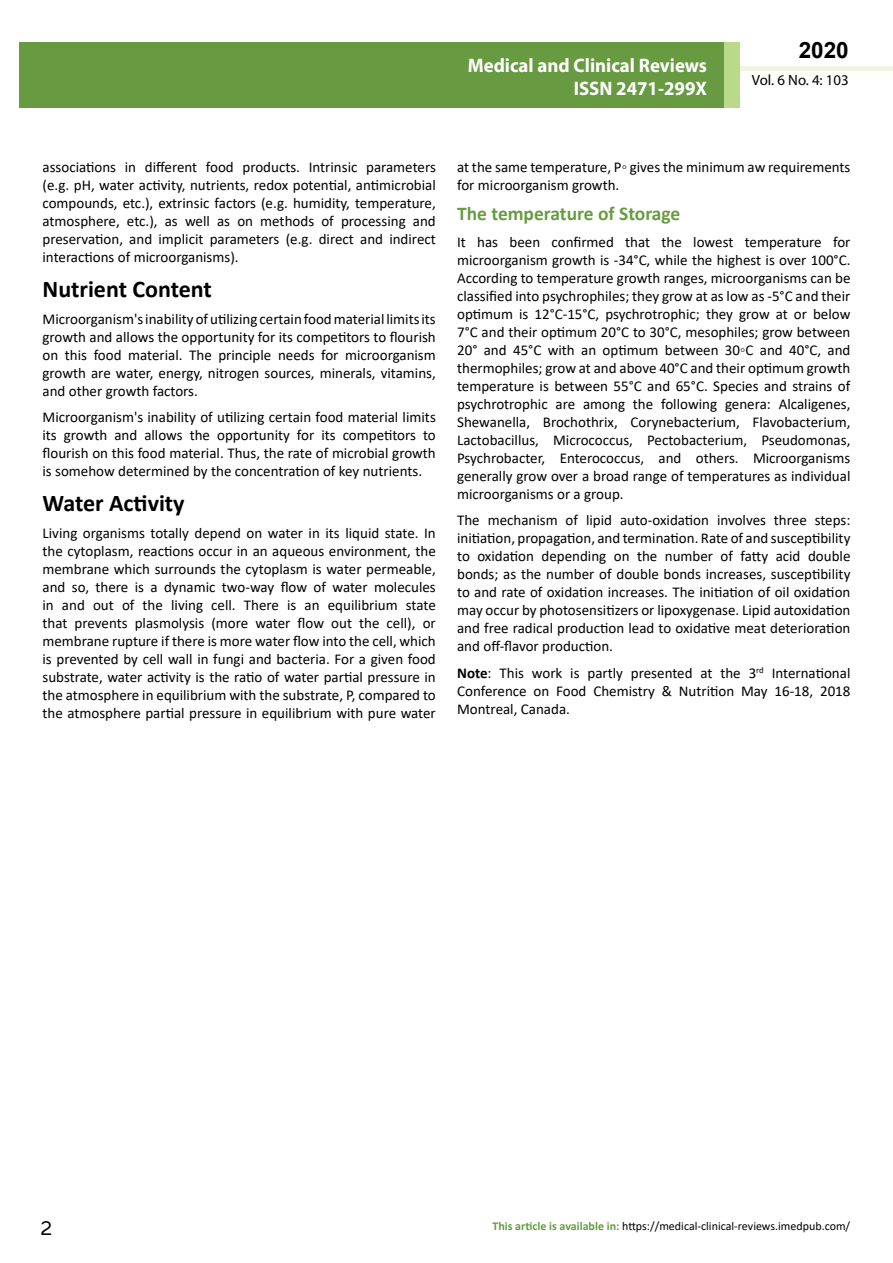
<style>
.page{position:relative;width:893px;height:1263px;background:#fff}
.page>*{position:absolute;margin:0;border:0;box-sizing:border-box;transform-origin:0 0}
.t1{font:25.5px "Tunga";color:#000}
.t2{font:700 24px "Calibri";color:#000}
.t3{font:700 22.5px "Arial";color:#000}
.t4{font:700 19.65px/23.5px "Myriad Pro";color:#fff;text-align:right;scale:.96 1}
.t5{font:700 19.5px "Calibri";color:#689b41}
.t6{font:15px/18px "Calibri";color:#000;text-align:justify}
.t7{font:14.85px "Myriad Pro";color:#000}
.t8{font:12px "Calibri";color:#000}
.s1{font-weight:700}
.s2{font-weight:700;color:#689b41}
</style>
<div class="page">
<div style="left:722px;top:66px;width:171px;height:5px;background:#eef5e0"></div>
<div style="left:19px;top:42px;width:706px;height:66px;background:#689b41"></div>
<div style="left:725px;top:42px;width:15px;height:66px;background:#b9da89"></div>
<h3 class="t4" style="left:468px;top:53px;width:251px">Medical and Clinical Reviews<br>ISSN 2471-299X</h3>
<h3 class="t3" style="left:799px;top:35px;width:52px">2020</h3>
<p class="t7" style="left:752px;top:71px;width:98px">Vol. 6 No. 4: 103</p>
<p class="t6" style="left:43px;top:158px;width:395px">associations in different food products. Intrinsic parameters (e.g. pH, water activity, nutrients, redox potential, antimicrobial compounds, etc.), extrinsic factors (e.g. humidity, temperature, atmosphere, etc.), as well as on methods of processing and preservation, and implicit parameters (e.g. direct and indirect interactions of microorganisms).</p>
<h2 class="t2" style="left:43px;top:272px;width:171px">Nutrient Content</h2>
<p class="t6" style="left:43px;top:309px;width:395px">Microorganism's inability of utilizing certain food material limits its growth and allows the opportunity for its competitors to flourish on this food material. The principle needs for microorganism growth are water, energy, nitrogen sources, minerals, vitamins, and other growth factors.</p>
<p class="t6" style="left:43px;top:408px;width:395px">Microorganism's inability of utilizing certain food material limits its growth and allows the opportunity for its competitors to flourish on this food material. Thus, the rate of microbial growth is somehow determined by the concentration of key nutrients.</p>
<h2 class="t2" style="left:43px;top:486px;width:144px">Water Activity</h2>
<p class="t6" style="left:43px;top:523px;width:395px">Living organisms totally depend on water in its liquid state. In the cytoplasm, reactions occur in an aqueous environment, the membrane which surrounds the cytoplasm is water permeable, and so, there is a dynamic two-way flow of water molecules in and out of the living cell. There is an equilibrium state that prevents plasmolysis (more water flow out the cell), or membrane rupture if there is more water flow into the cell, which is prevented by cell wall in fungi and bacteria. For a given food substrate, water activity is the ratio of water partial pressure in the atmosphere in equilibrium with the substrate, P, compared to the atmosphere partial pressure in equilibrium with pure water</p>
<p class="t6" style="left:457px;top:158px;width:395px">at the same temperature, P◦ gives the minimum aw requirements for microorganism growth.</p>
<h3 class="t5" style="left:457px;top:200px;width:225px">The temperature of Storage</h3>
<p class="t6" style="left:457px;top:233px;width:395px">It has been confirmed that the lowest temperature for microorganism growth is -34°C, while the highest is over 100°C.<br>According to temperature growth ranges, microorganisms can be classified into psychrophiles; they grow at as low as -5°C and their optimum is 12°C-15°C, psychrotrophic; they grow at or below 7°C and their optimum 20°C to 30°C, mesophiles; grow between 20° and 45°C with an optimum between 30◦C and 40°C, and thermophiles; grow at and above 40°C and their optimum growth temperature is between 55°C and 65°C. Species and strains of psychrotrophic are among the following genera: Alcaligenes, Shewanella, Brochothrix, Corynebacterium, Flavobacterium, Lactobacillus, Micrococcus, Pectobacterium, Pseudomonas, Psychrobacter, Enterococcus, and others. Microorganisms generally grow over a broad range of temperatures as individual microorganisms or a group.</p>
<p class="t6" style="left:457px;top:511px;width:395px">The mechanism of lipid auto-oxidation involves three steps: initiation, propagation, and termination. Rate of and susceptibility to oxidation depending on the number of fatty acid double bonds; as the number of double bonds increases, susceptibility to and rate of oxidation increases. The initiation of oil oxidation may occur by photosensitizers or lipoxygenase. Lipid autoxidation and free radical production lead to oxidative meat deterioration and off-flavor production.</p>
<p class="t6" style="left:457px;top:664px;width:395px"><span class="s1">Note</span>: This work is partly presented at the 3<sup>rd</sup> International Conference on Food Chemistry &amp; Nutrition May 16-18, 2018<br>Montreal, Canada.</p>
<h1 class="t1" style="left:41px;top:1211px;width:13px">2</h1>
<p class="t8" style="left:492px;top:1217px;width:359px"><span class="s2">This article is available in:</span> https://medical-clinical-reviews.imedpub.com/</p>
</div>
